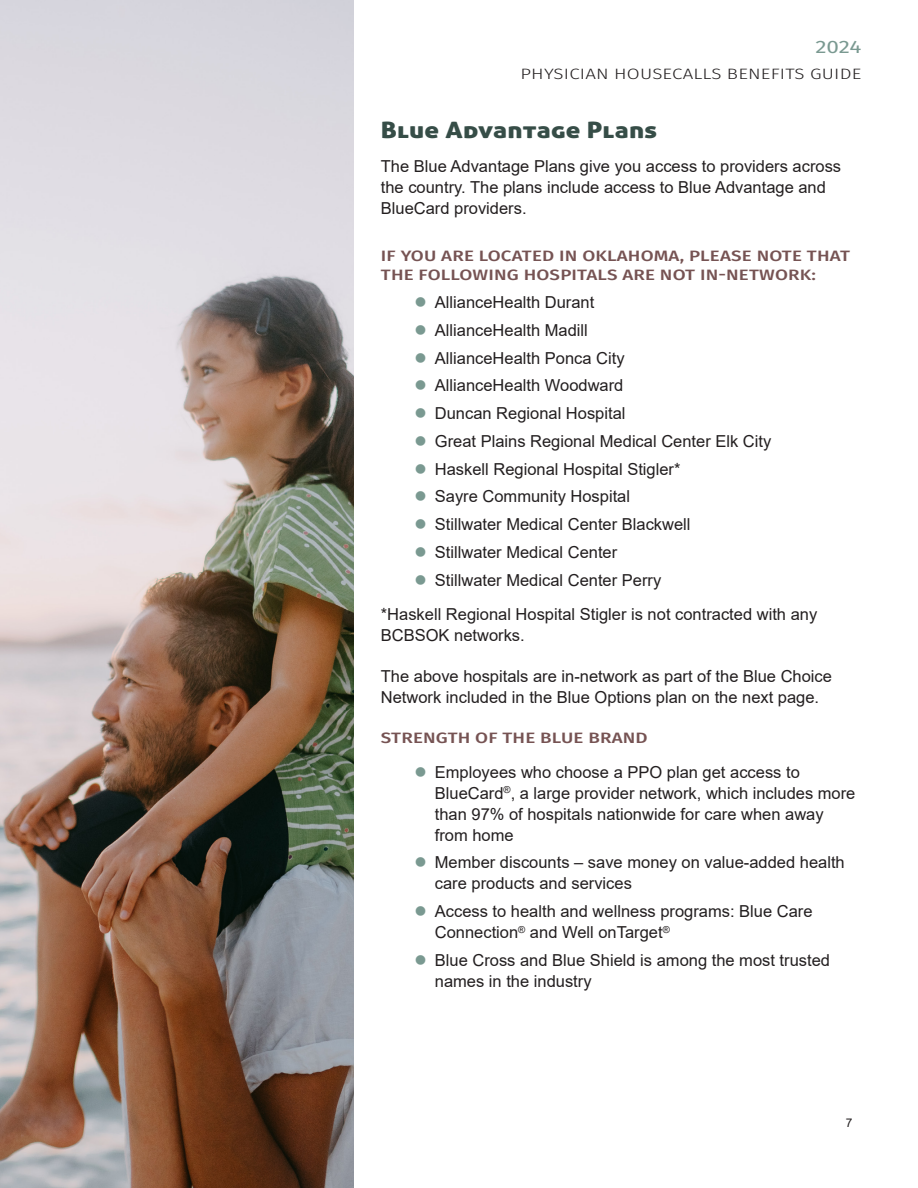
<style>
.page{position:relative;width:918px;height:1188px;background:#fff}
.page>*{position:absolute;margin:0;border:0;box-sizing:border-box;transform-origin:0 0}
.Header_1{font:22.5px "Aller Display";letter-spacing:.01em;color:#364d47;scale:1.2 1}
.t1{font:18px "Fira Sans";color:#7a9991;scale:1.25 1}
.Body_Text_Print{font:16.5px/21px "Arial";color:#231f20}
.Header_3{font:500 15px/19.5px "Fira Sans";letter-spacing:.01em;color:#765353;scale:1.25 1}
.t2{font:300 15px "Fira Sans";letter-spacing:.01em;color:#231f20;scale:1.25 1}
.Body_Text_Print-2{font:500 15px "Fira Sans";letter-spacing:.01em;color:#765353;scale:1.25 1}
.t3{font:12px "Arial";color:#231f20}
</style>
<div class="page">
<img style="left:0;top:0;width:353px;height:1188px">
<p class="t1" style="left:815px;top:33px;width:38px">2024</p>
<p class="t2" style="left:520px;top:63px;width:274px">PHYSICIAN HOUSECALLS BENEFITS GUIDE</p>
<p class="Header_1" style="left:381px;top:116px;width:232px">Blue Advantage Plans</p>
<p class="Body_Text_Print" style="left:381px;top:156px;width:462px">The Blue Advantage Plans give you access to providers across the country. The plans include access to Blue Advantage and<br>BlueCard providers.</p>
<p class="Header_3" style="left:381px;top:245px;width:377px">IF YOU ARE LOCATED IN OKLAHOMA, PLEASE NOTE THAT<br>THE FOLLOWING HOSPITALS ARE NOT IN-NETWORK:</p>
<p class="Body_Text_Print" style="left:435px;top:292px;width:161px">AllianceHealth Durant</p>
<p class="Body_Text_Print" style="left:435px;top:320px;width:155px">AllianceHealth Madill</p>
<p class="Body_Text_Print" style="left:435px;top:347px;width:191px">AllianceHealth Ponca City</p>
<p class="Body_Text_Print" style="left:435px;top:375px;width:190px">AllianceHealth Woodward</p>
<p class="Body_Text_Print" style="left:435px;top:403px;width:192px">Duncan Regional Hospital</p>
<p class="Body_Text_Print" style="left:435px;top:431px;width:338px">Great Plains Regional Medical Center Elk City</p>
<p class="Body_Text_Print" style="left:435px;top:458px;width:247px">Haskell Regional Hospital Stigler*</p>
<p class="Body_Text_Print" style="left:435px;top:486px;width:197px">Sayre Community Hospital</p>
<p class="Body_Text_Print" style="left:435px;top:514px;width:257px">Stillwater Medical Center Blackwell</p>
<p class="Body_Text_Print" style="left:435px;top:542px;width:184px">Stillwater Medical Center</p>
<p class="Body_Text_Print" style="left:435px;top:569px;width:228px">Stillwater Medical Center Perry</p>
<p class="Body_Text_Print" style="left:381px;top:604px;width:438px">*Haskell Regional Hospital Stigler is not contracted with any<br>BCBSOK networks.</p>
<p class="Body_Text_Print" style="left:381px;top:666px;width:453px">The above hospitals are in-network as part of the Blue Choice<br>Network included in the Blue Options plan on the next page.</p>
<p class="Body_Text_Print-2" style="left:381px;top:726px;width:215px">STRENGTH OF THE BLUE BRAND</p>
<p class="Body_Text_Print" style="left:435px;top:761px;width:422px">Employees who choose a PPO plan get access to BlueCard<sup>®</sup>, a large provider network, which includes more than 97% of hospitals nationwide for care when away from home</p>
<p class="Body_Text_Print" style="left:435px;top:852px;width:411px">Member discounts – save money on value-added health care products and services</p>
<p class="Body_Text_Print" style="left:435px;top:901px;width:379px">Access to health and wellness programs: Blue Care<br>Connection<sup>®</sup> and Well onTarget<sup>®</sup></p>
<p class="Body_Text_Print" style="left:435px;top:950px;width:397px">Blue Cross and Blue Shield is among the most trusted names in the industry</p>
<p class="t3" style="left:846px;top:1114px;width:8px">7</p>
</div>
